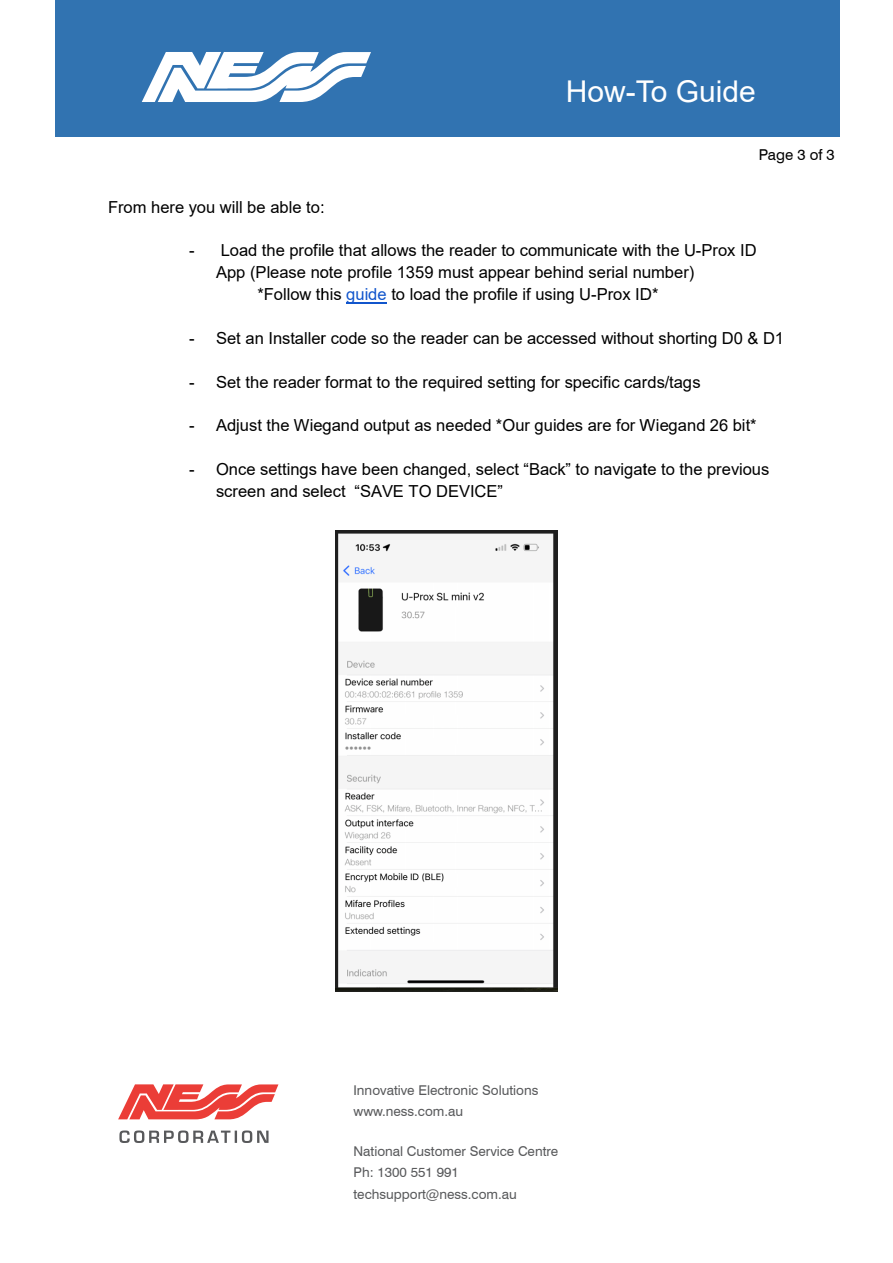
<style>
.page{position:relative;width:893px;height:1263px;background:#fff}
.page>*{position:absolute;margin:0;border:0;box-sizing:border-box;transform-origin:0 0}
.t1{font:30px "Arial";color:#fff}
.t2{font:16.5px/21.8px "Arial";color:#000}
.t3{font:15px "Swiss 721 BT";color:#000}
.t4{font:13.5px/21.3px "Swiss 721 BT";color:#58595b}
.s1{color:#15c}
</style>
<div class="page">
<div style="left:55px;top:0;width:785px;height:136px;background:#3173b1"></div>
<svg style="left:142px;top:52px;width:229px;height:50px"></svg>
<svg style="left:118px;top:1084px;width:160px;height:35px"></svg>
<svg style="left:119px;top:1130px;width:150px;height:13px"></svg>
<hr style="left:346px;top:302px;width:41px;height:1px;background:#15c">
<img style="left:336px;top:530px;width:222px;height:462px">
<h1 class="t1" style="left:566px;top:71px;width:192px">How-To Guide</h1>
<p class="t2" style="left:108px;top:196px;width:218px">From here you will be able to:</p>
<p class="t3" style="left:759px;top:146px;width:77px">Page 3 of 3</p>
<p class="t2" style="left:189px;top:240px;width:7px">-</p>
<p class="t2" style="left:216px;top:240px;width:542px">Load the profile that allows the reader to communicate with the U-Prox ID<br>App (Please note profile 1359 must appear behind serial number)</p>
<p class="t2" style="left:257px;top:283px;width:403px">*Follow this <span class="s1">guide</span> to load the profile if using U-Prox ID*</p>
<p class="t2" style="left:189px;top:327px;width:597px">- Set an Installer code so the reader can be accessed without shorting D0 &amp; D1</p>
<p class="t2" style="left:189px;top:371px;width:7px">-</p>
<p class="t2" style="left:216px;top:371px;width:486px">Set the reader format to the required setting for specific cards/tags</p>
<p class="t2" style="left:216px;top:414px;width:542px">Adjust the Wiegand output as needed *Our guides are for Wiegand 26 bit*</p>
<p class="t2" style="left:189px;top:414px;width:7px">-</p>
<p class="t2" style="left:189px;top:458px;width:7px">-</p>
<p class="t2" style="left:216px;top:458px;width:555px">Once settings have been changed, select “Back” to navigate to the previous screen and select “SAVE TO DEVICE”</p>
<p class="t4" style="left:353px;top:1079px;width:186px">Innovative Electronic Solutions www.ness.com.au</p>
<p class="t4" style="left:353px;top:1140px;width:206px">National Customer Service Centre<br>Ph: 1300 551 991 techsupport@ness.com.au</p>
</div>
